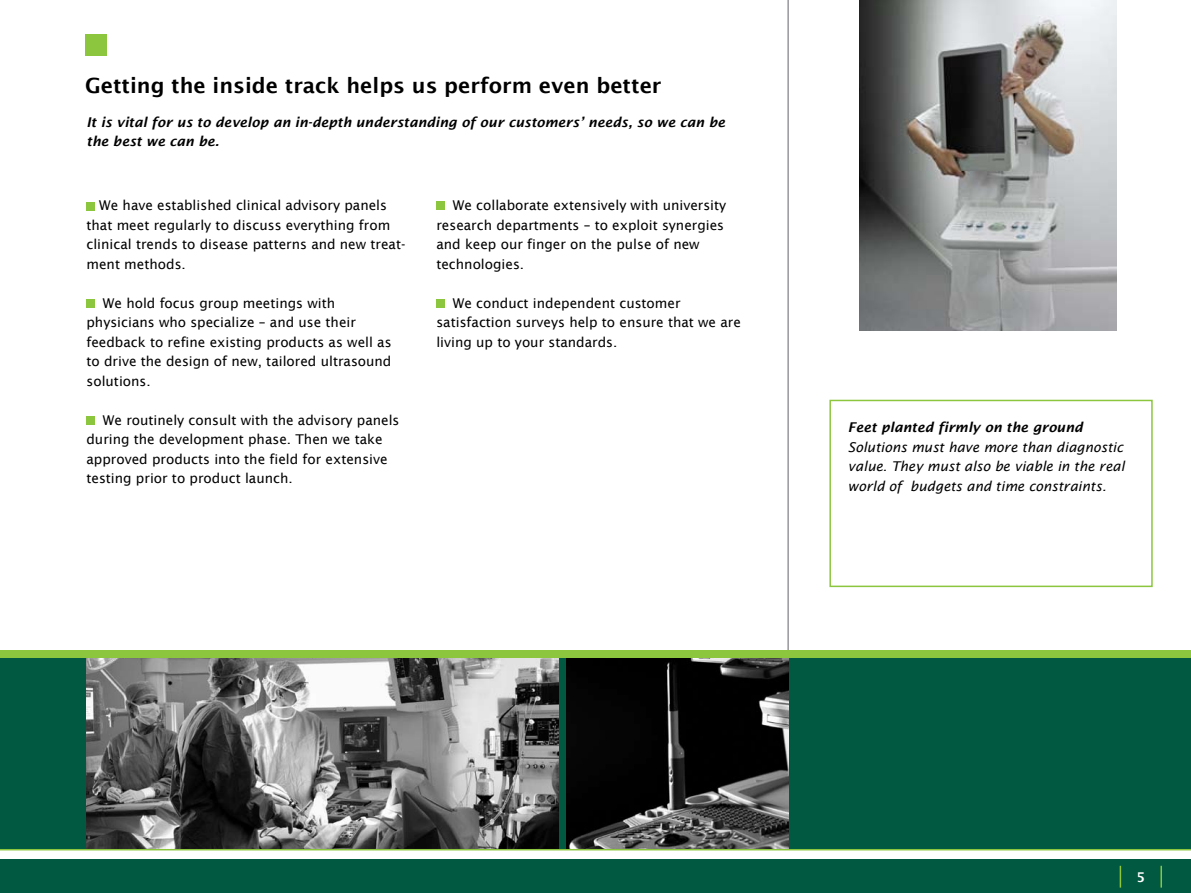
<style>
.page{position:relative;width:1191px;height:893px;background:#fff}
.page>*{position:absolute;margin:0;border:0;box-sizing:border-box;transform-origin:0 0}
.t1{font:600 21px "Lucida Sans";color:#000}
.t2{font:13.5px/19.5px "Lucida Sans";color:#000}
.t3{font:italic 600 13.5px/19.5px "Lucida Sans";color:#000}
.t4{font:italic 13.5px/19.5px "Lucida Sans";color:#000;text-align:justify}
.t5{font:600 13.5px "Lucida Sans";color:#fff}
</style>
<div class="page">
<div style="left:0;top:860px;width:1191px;height:33px;background:#005940"></div>
<hr style="left:1119px;top:866px;width:2px;height:22px;background:#8cc63f">
<hr style="left:1160px;top:866px;width:2px;height:22px;background:#8cc63f">
<div style="left:0;top:655px;width:1191px;height:194px;background:#005940"></div>
<img style="left:86px;top:658px;width:472px;height:190px">
<img style="left:566px;top:658px;width:222px;height:191px">
<div style="left:86px;top:202px;width:9px;height:8px;background:#8cc63f"></div>
<div style="left:86px;top:299px;width:9px;height:9px;background:#8cc63f"></div>
<div style="left:86px;top:416px;width:9px;height:9px;background:#8cc63f"></div>
<div style="left:829px;top:400px;width:323px;height:187px;border:2px solid #8cc63f"></div>
<div style="left:436px;top:202px;width:9px;height:8px;background:#8cc63f"></div>
<div style="left:436px;top:299px;width:9px;height:9px;background:#8cc63f"></div>
<div style="left:85px;top:34px;width:22px;height:21px;background:#8cc63f"></div>
<hr style="left:788px;top:0;width:1px;height:651px;background:#636467">
<div style="left:0;top:651px;width:1191px;height:7px;background:#8cc63f"></div>
<hr style="left:0;top:849px;width:1191px;height:1px;background:#8cc63f">
<img style="left:859px;top:0;width:257px;height:330px">
<h1 class="t1" style="left:85px;top:73px;width:578px">Getting the inside track helps us perform even better</h1>
<p class="t3" style="left:86px;top:112px;width:640px">It is vital for us to develop an in-depth understanding of our customers’ needs, so we can be the best we can be.</p>
<p class="t2" style="left:436px;top:196px;width:291px;text-indent:16px">We collaborate extensively with university research departments – to exploit synergies and keep our finger on the pulse of new technologies.</p>
<p class="t2" style="left:436px;top:293px;width:306px;text-indent:16px">We conduct independent customer satisfaction surveys help to ensure that we are living up to your standards.</p>
<p class="t2" style="left:86px;top:196px;width:320px;text-indent:13px">We have established clinical advisory panels that meet regularly to discuss everything from clinical trends to disease patterns and new treat&shy;ment methods.</p>
<p class="t2" style="left:86px;top:293px;width:307px;text-indent:16px">We hold focus group meetings with physicians who specialize – and use their feedback to refine existing products as well as to drive the design of new, tailored ultrasound solutions.</p>
<p class="t2" style="left:86px;top:410px;width:314px;text-indent:16px">We routinely consult with the advisory panels during the development phase. Then we take approved products into the field for extensive testing prior to product launch.</p>
<p class="t3" style="left:848px;top:418px;width:236px">Feet planted firmly on the ground</p>
<p class="t4" style="left:848px;top:437px;width:278px">Solutions must have more than diagnostic value. They must also be viable in the real world of budgets and time constraints.</p>
<p class="t5" style="left:1136px;top:870px;width:10px">5</p>
</div>
